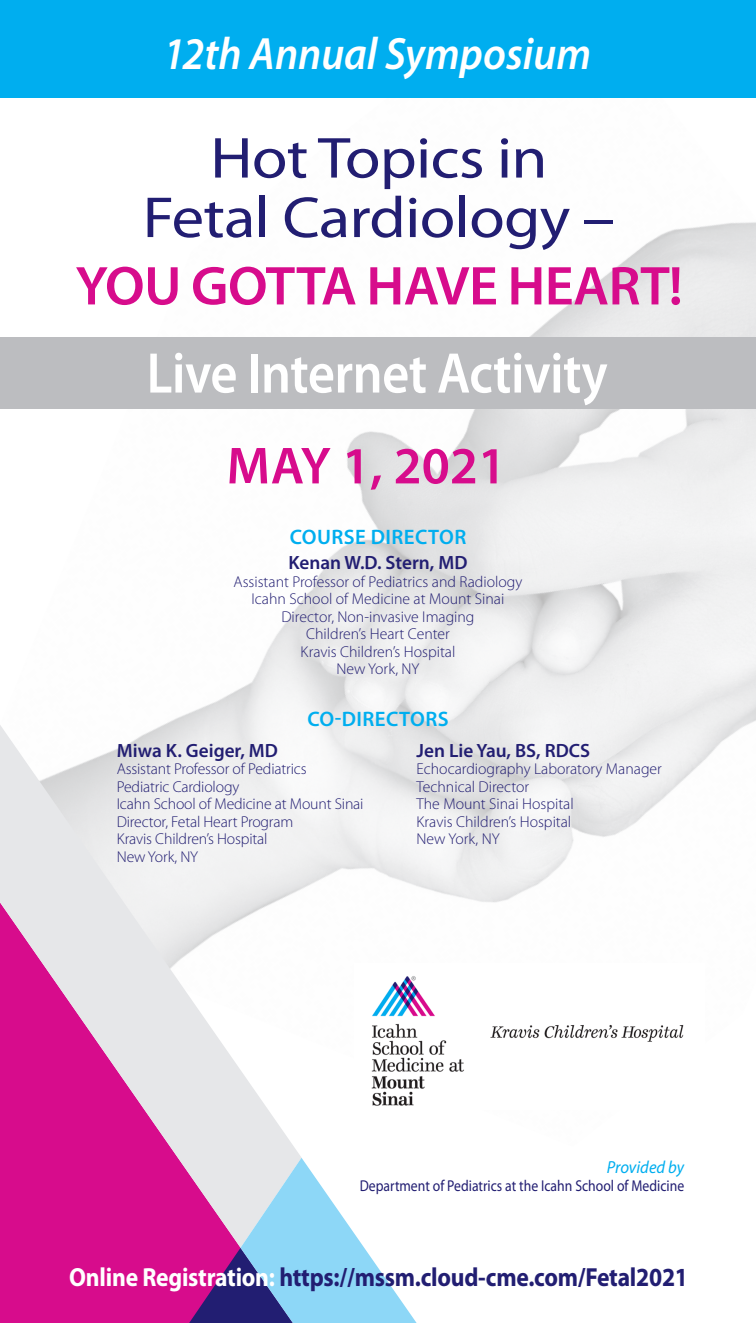
<style>
.page{position:relative;width:756px;height:1323px;background:#fff}
.page>*{position:absolute;margin:0;border:0;box-sizing:border-box;transform-origin:0 0}
.t1{font:58.27px/59.5px "Myriad Pro";letter-spacing:-.01em;color:#221e72;text-align:center;scale:1.11 1}
.t2{font:600 57.75px "Myriad Pro";letter-spacing:-.01em;color:#fff;scale:.91 1}
.t3{font:600 55.12px "Myriad Pro";letter-spacing:-.01em;color:#d70c8c}
.t4{font:600 52.5px "Myriad Pro";color:#d70c8c}
.faculty_name{font:italic 600 45.5px "Myriad Pro";color:#fff;scale:.93 1}
.t5{font:700 26.25px "Myriad Pro";letter-spacing:-.01em;color:#221e72;scale:.9 1}
.t6{font:600 21px "Myriad Pro";letter-spacing:.02em;color:#00aeef}
.t7{font:600 19.25px "Myriad Pro";color:#221e72}
.t8{font:italic 17.5px "Myriad Pro";letter-spacing:-.005em;color:#00aeef;scale:.95 1}
.t9{font:300 15.75px "Myriad Pro";color:#221e72}
.t10{font:15.75px "Myriad Pro";color:#221e72;scale:.87 1}
.s1{color:#fff}
</style>
<div class="page">
<img style="left:163px;top:222px;width:593px;height:681px">
<div style="left:0;top:0;width:756px;height:98px;background:#00aeef"></div>
<div style="left:0;top:1248px;width:189px;height:75px;background:#d70c8c"></div>
<svg style="left:0;top:725px;width:302px;height:523px"></svg>
<svg style="left:189px;top:1158px;width:228px;height:165px"></svg>
<img style="left:371px;top:976px;width:313px;height:130px">
<div style="left:0;top:337px;width:756px;height:72px;background:#bcbdc0"></div>
<p class="faculty_name" style="left:163px;top:25px;width:462px">12th Annual Symposium</p>
<p class="t1" style="left:143px;top:127px;width:427px">Hot Topics in<br>Fetal Cardiology –</p>
<p class="t3" style="left:75px;top:251px;width:609px">YOU GOTTA HAVE HEART!</p>
<p class="t2" style="left:147px;top:336px;width:508px">Live Internet Activity</p>
<p class="t4" style="left:227px;top:432px;width:281px">MAY 1, 2021</p>
<p class="t6" style="left:290px;top:524px;width:178px">COURSE DIRECTOR</p>
<p class="t7" style="left:288px;top:551px;width:181px">Kenan W.D. Stern, MD</p>
<p class="t9" style="left:234px;top:573px;width:290px">Assistant Professor of Pediatrics and Radiology</p>
<p class="t9" style="left:252px;top:591px;width:254px">Icahn School of Medicine at Mount Sinai</p>
<p class="t9" style="left:281px;top:608px;width:195px">Director, Non-invasive Imaging</p>
<p class="t9" style="left:306px;top:626px;width:145px">Children’s Heart Center</p>
<p class="t9" style="left:301px;top:643px;width:156px">Kravis Children’s Hospital</p>
<p class="t9" style="left:336px;top:661px;width:85px">New York, NY</p>
<p class="t6" style="left:307px;top:705px;width:143px">CO-DIRECTORS</p>
<p class="t7" style="left:117px;top:738px;width:163px">Miwa K. Geiger, MD</p>
<p class="t9" style="left:117px;top:760px;width:191px">Assistant Professor of Pediatrics</p>
<p class="t9" style="left:117px;top:778px;width:124px">Pediatric Cardiology</p>
<p class="t9" style="left:117px;top:795px;width:248px">Icahn School of Medicine at Mount Sinai</p>
<p class="t9" style="left:117px;top:813px;width:178px">Director, Fetal Heart Program</p>
<p class="t9" style="left:117px;top:830px;width:152px">Kravis Children’s Hospital</p>
<p class="t9" style="left:117px;top:848px;width:83px">New York, NY</p>
<p class="t7" style="left:417px;top:738px;width:175px">Jen Lie Yau, BS, RDCS</p>
<p class="t9" style="left:417px;top:760px;width:247px">Echocardiography Laboratory Manager</p>
<p class="t9" style="left:417px;top:778px;width:114px">Technical Director</p>
<p class="t9" style="left:417px;top:795px;width:159px">The Mount Sinai Hospital</p>
<p class="t9" style="left:417px;top:813px;width:156px">Kravis Children’s Hospital</p>
<p class="t9" style="left:417px;top:830px;width:85px">New York, NY</p>
<p class="t8" style="left:607px;top:1157px;width:83px">Provided by</p>
<p class="t10" style="left:360px;top:1176px;width:374px">Department of Pediatrics at the Icahn School of Medicine</p>
<p class="t5" style="left:69px;top:1260px;width:689px"><span class="s1">Online Registration:</span> https://mssm.cloud-cme.com/Fetal2021</p>
</div>
